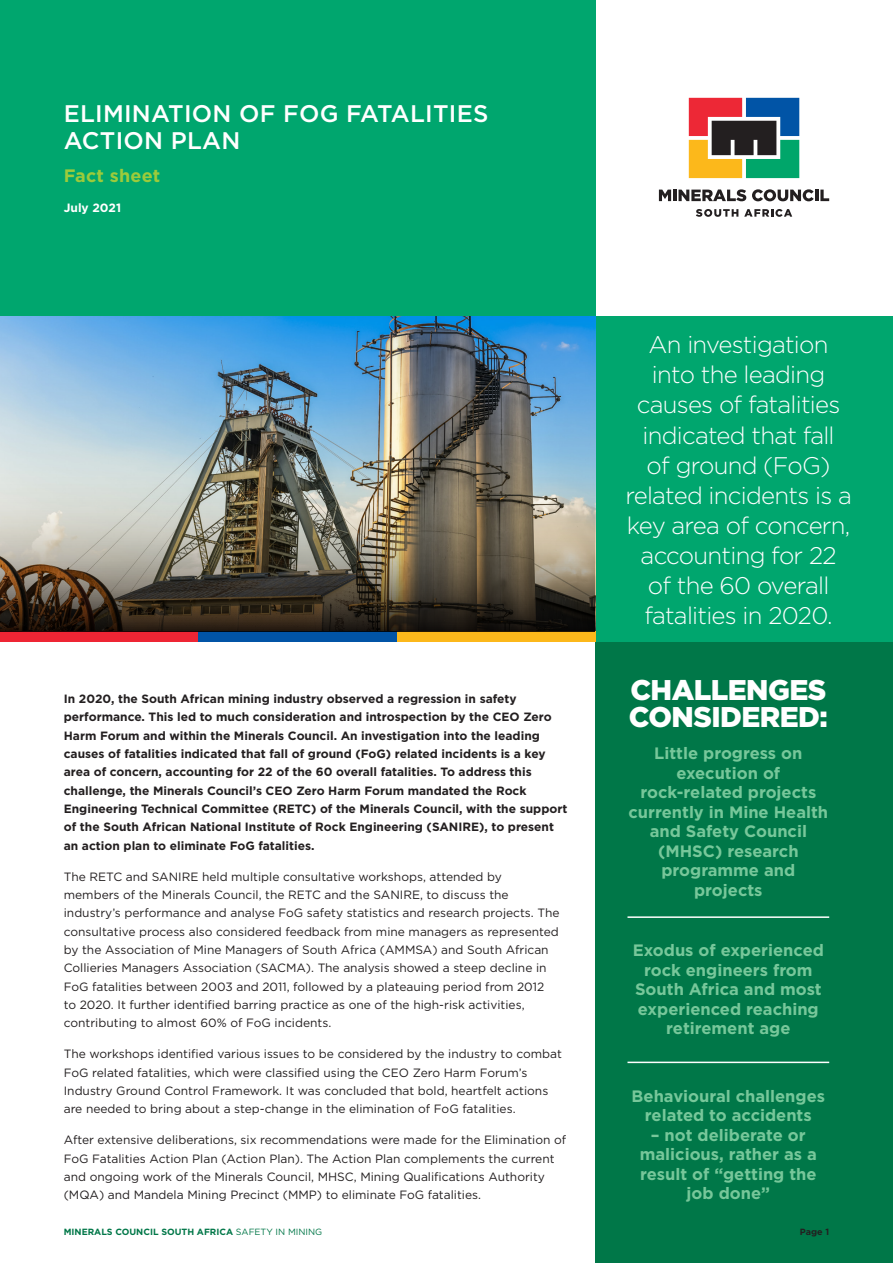
<style>
.page{position:relative;width:893px;height:1263px;background:#fff}
.page>*{position:absolute;margin:0;border:0;box-sizing:border-box;transform-origin:0 0}
.Body_Copy_2017{font:900 28.5px/27px "Gotham";letter-spacing:-.02em;color:#fff}
.Pull_quotes_2017{font:300 24px/30px "Gotham";letter-spacing:-.03em;color:#fff;text-align:center}
.Heading_2_2017{font:500 24px/27px "Gotham";letter-spacing:.01em;color:#fff}
.Intro_copy_2017{font:700 18px "Gotham";letter-spacing:.01em;color:#9ccb3b}
.Quick_facts_copy{font:700 16.5px/19.5px "Gotham";color:#77c79a;text-align:center}
.Body_Copy_2017-2{font:12px/18.3px "Gotham";color:#231f20}
.Body_Copy_2017-3{font:700 12px/18.3px "Gotham";color:#231f20}
.Table_headings{font:700 12px "Gotham";color:#fff}
.t1{font:700 9px "Gotham";color:#007748}
.Body_Copy_2017-4{font:700 9px "Gotham";color:#231f20}
.s1{font-weight:400}
</style>
<div class="page">
<div style="left:585px;top:310px;width:308px;height:332px;background:#00a66e"></div>
<div style="left:595px;top:642px;width:298px;height:621px;background:#007748"></div>
<img style="left:0;top:316px;width:595px;height:148px">
<div style="left:595px;top:0;width:298px;height:316px;background:#fff"></div>
<div style="left:0;top:0;width:595px;height:316px;background:#00a66e"></div>
<svg style="left:689px;top:98px;width:110px;height:80px;background:#797461"></svg>
<svg style="left:659px;top:189px;width:87px;height:12px"></svg>
<svg style="left:752px;top:189px;width:77px;height:12px"></svg>
<svg style="left:696px;top:209px;width:42px;height:8px"></svg>
<svg style="left:744px;top:209px;width:48px;height:8px"></svg>
<div style="left:0;top:631px;width:198px;height:11px;background:#ee2534"></div>
<div style="left:198px;top:631px;width:199px;height:11px;background:#0154a6"></div>
<div style="left:397px;top:631px;width:198px;height:11px;background:#fcb81b"></div>
<img style="left:0;top:464px;width:595px;height:167px">
<hr style="left:627px;top:916px;width:202px;height:2px;background:#fff">
<hr style="left:627px;top:1061px;width:202px;height:2px;background:#fff">
<p class="Heading_2_2017" style="left:64px;top:100px;width:426px">ELIMINATION OF FOG FATALITIES<br>ACTION PLAN</p>
<p class="Intro_copy_2017" style="left:64px;top:163px;width:98px">Fact sheet</p>
<p class="Table_headings" style="left:64px;top:200px;width:59px">July 2021</p>
<p class="Body_Copy_2017-3" style="left:64px;top:690px;width:505px">In 2020, the South African mining industry observed a regression in safety performance. This led to much consideration and introspection by the CEO Zero Harm Forum and within the Minerals Council. An investigation into the leading causes of fatalities indicated that fall of ground (FoG) related incidents is a key area of concern, accounting for 22 of the 60 overall fatalities. To address this challenge, the Minerals Council’s CEO Zero Harm Forum mandated the Rock Engineering Technical Committee (RETC) of the Minerals Council, with the support of the South African National Institute of Rock Engineering (SANIRE), to present an action plan to eliminate FoG fatalities.</p>
<p class="Body_Copy_2017-2" style="left:64px;top:867px;width:497px">The RETC and SANIRE held multiple consultative workshops, attended by members of the Minerals Council, the RETC and the SANIRE, to discuss the industry’s performance and analyse FoG safety statistics and research projects. The consultative process also considered feedback from mine managers as represented by the Association of Mine Managers of South Africa (AMMSA) and South African Collieries Managers Association (SACMA). The analysis showed a steep decline in FoG fatalities between 2003 and 2011, followed by a plateauing period from 2012 to 2020. It further identified barring practice as one of the high-risk activities, contributing to almost 60% of FoG incidents.</p>
<p class="Body_Copy_2017-2" style="left:64px;top:1044px;width:500px">The workshops identified various issues to be considered by the industry to combat FoG related fatalities, which were classified using the CEO Zero Harm Forum’s Industry Ground Control Framework. It was concluded that bold, heartfelt actions are needed to bring about a step-change in the elimination of FoG fatalities.</p>
<p class="Body_Copy_2017-2" style="left:64px;top:1130px;width:504px">After extensive deliberations, six recommendations were made for the Elimination of FoG Fatalities Action Plan (Action Plan). The Action Plan complements the current and ongoing work of the Minerals Council, MHSC, Mining Qualifications Authority (MQA) and Mandela Mining Precinct (MMP) to eliminate FoG fatalities.</p>
<p class="t1" style="left:64px;top:1225px;width:260px">MINERALS COUNCIL SOUTH AFRICA <span class="s1">SAFETY IN MINING</span></p>
<p class="Pull_quotes_2017" style="left:625px;top:329px;width:228px">An investigation into the leading causes of fatalities indicated that fall<br>of ground (FoG) related incidents is a key area of concern, accounting for 22<br>of the 60 overall fatalities in 2020.</p>
<p class="Body_Copy_2017" style="left:629px;top:676px;width:200px">CHALLENGES<br>CONSIDERED:</p>
<p class="Quick_facts_copy" style="left:628px;top:743px;width:201px">Little progress on execution of rock-related projects currently in Mine Health and Safety Council (MHSC) research programme and projects</p>
<p class="Quick_facts_copy" style="left:633px;top:940px;width:193px">Exodus of experienced rock engineers from<br>South Africa and most experienced reaching retirement age</p>
<p class="Quick_facts_copy" style="left:632px;top:1086px;width:195px">Behavioural challenges related to accidents</p>
<p class="Quick_facts_copy" style="left:640px;top:1125px;width:179px">– not deliberate or malicious, rather as a result of “getting the job done”</p>
<p class="Body_Copy_2017-4" style="left:800px;top:1225px;width:31px">Page 1</p>
</div>
